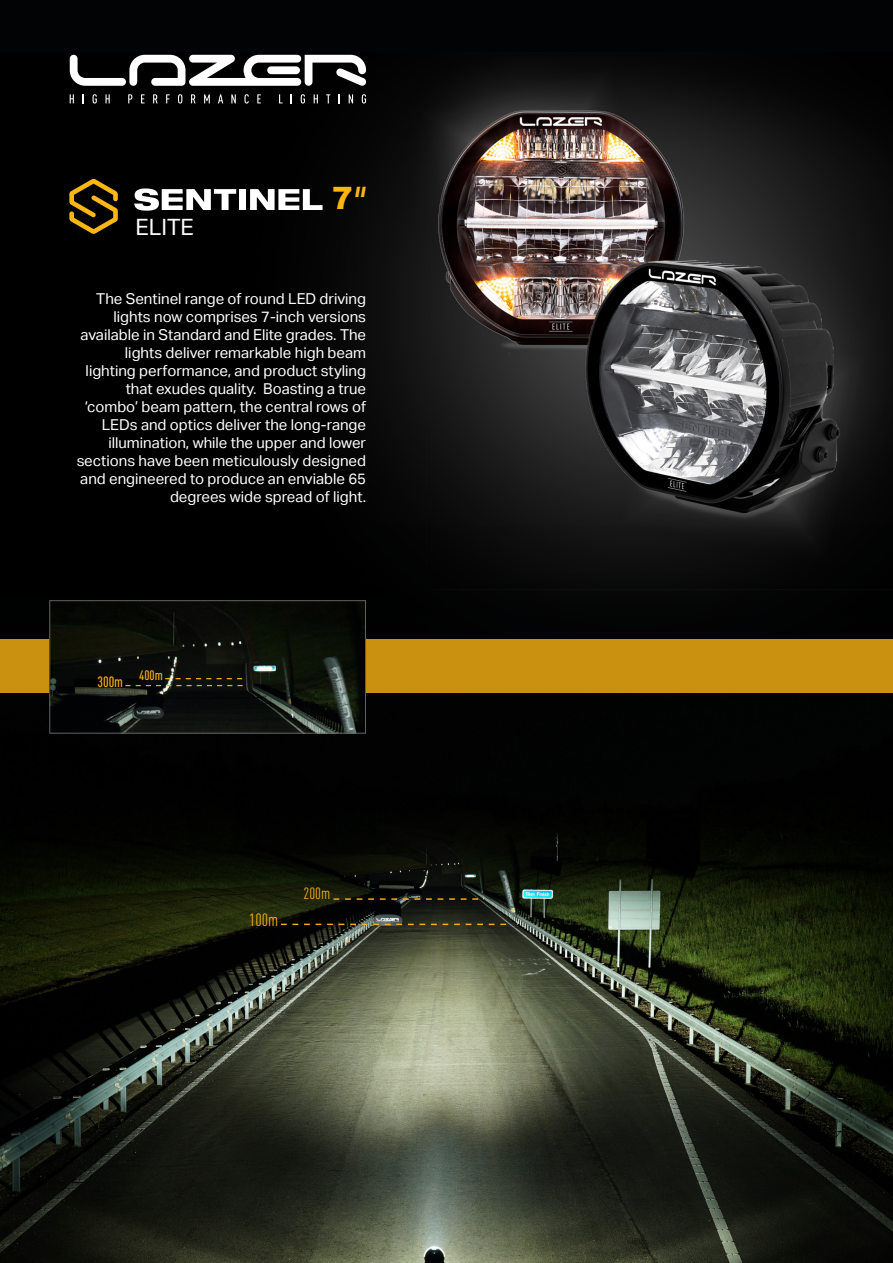
<style>
.page{position:relative;width:893px;height:1263px;background:#fff}
.page>*{position:absolute;margin:0;border:0;box-sizing:border-box;transform-origin:0 0}
.t1{font:22.5px "Aktiv Grotesk";color:#fff}
.t2{font:condensed 17.55px "DINOT";color:#f8ad15}
.t3{font:condensed 16.05px "DINOT";color:#f8ad15}
.t4{font:15px/18px "Aktiv Grotesk";color:#fff;text-align:right}
.t5{font:500 condensed 14.7px "DINOT";color:#f8ad15}
.t6{font:italic 900 14.25px "Arial";color:#fdb514}
.t7{font:500 condensed 13.5px "DINOT";color:#f8ad15}
.s1{font-style:normal;font-size:30.75px}
</style>
<div class="page">
<img style="left:0;top:792px;width:893px;height:471px">
<svg style="left:281px;top:924px;width:225px;height:1px"></svg>
<svg style="left:333px;top:898px;width:145px;height:2px"></svg>
<div style="left:0;top:0;width:893px;height:117px;background:#020304"></div>
<img style="left:0;top:54px;width:893px;height:472px">
<svg style="left:70px;top:55px;width:296px;height:31px"></svg>
<svg style="left:70px;top:94px;width:4px;height:9px"></svg>
<svg style="left:93px;top:94px;width:4px;height:10px"></svg>
<svg style="left:106px;top:94px;width:4px;height:9px"></svg>
<svg style="left:128px;top:94px;width:4px;height:9px"></svg>
<svg style="left:141px;top:94px;width:4px;height:9px"></svg>
<svg style="left:153px;top:94px;width:5px;height:9px"></svg>
<svg style="left:166px;top:94px;width:4px;height:9px"></svg>
<svg style="left:178px;top:94px;width:4px;height:10px"></svg>
<svg style="left:191px;top:94px;width:5px;height:9px"></svg>
<svg style="left:204px;top:94px;width:6px;height:9px"></svg>
<svg style="left:218px;top:94px;width:5px;height:9px"></svg>
<svg style="left:231px;top:94px;width:5px;height:9px"></svg>
<svg style="left:244px;top:94px;width:5px;height:10px"></svg>
<svg style="left:257px;top:94px;width:4px;height:9px"></svg>
<svg style="left:279px;top:94px;width:4px;height:9px"></svg>
<svg style="left:301px;top:94px;width:4px;height:10px"></svg>
<svg style="left:314px;top:94px;width:4px;height:9px"></svg>
<svg style="left:326px;top:94px;width:4px;height:9px"></svg>
<svg style="left:349px;top:94px;width:4px;height:9px"></svg>
<svg style="left:362px;top:94px;width:4px;height:10px"></svg>
<svg style="left:134px;top:188px;width:102px;height:23px"></svg>
<div style="left:239px;top:189px;width:7px;height:21px;background:#fff"></div>
<svg style="left:250px;top:189px;width:73px;height:21px"></svg>
<svg style="left:69px;top:179px;width:49px;height:55px;background:#503a06"></svg>
<div style="left:0;top:639px;width:893px;height:153px;background:#020304"></div>
<div style="left:0;top:526px;width:893px;height:153px;background:#020304"></div>
<div style="left:0;top:639px;width:893px;height:54px;background:#ca9110"></div>
<img style="left:51px;top:602px;width:313px;height:129px">
<div style="left:49px;top:600px;width:317px;height:133px;border:1px solid #646363"></div>
<svg style="left:165px;top:678px;width:77px;height:1px"></svg>
<svg style="left:125px;top:685px;width:118px;height:1px"></svg>
<p class="t1" style="left:135px;top:214px;width:60px">ELITE</p>
<p class="t6" style="left:332px;top:182px;width:38px"><span class="s1">7</span> II</p>
<p class="t4" style="left:96px;top:290px;width:271px">The Sentinel range of round LED driving lights now comprises 7-inch versions</p>
<p class="t4" style="left:80px;top:326px;width:287px">available in Standard and Elite grades. The lights deliver remarkable high beam</p>
<p class="t4" style="left:86px;top:362px;width:282px">lighting performance, and product styling that exudes quality. Boasting a true</p>
<p class="t4" style="left:77px;top:398px;width:291px">‘combo’ beam pattern, the central rows of LEDs and optics deliver the long-range illumination, while the upper and lower sections have been meticulously designed and engineered to produce an enviable 65 degrees wide spread of light.</p>
<p class="t5" style="left:97px;top:673px;width:27px">300m</p>
<p class="t7" style="left:139px;top:668px;width:25px">400m</p>
<p class="t2" style="left:249px;top:909px;width:31px">100m</p>
<p class="t3" style="left:304px;top:884px;width:28px">200m</p>
</div>
